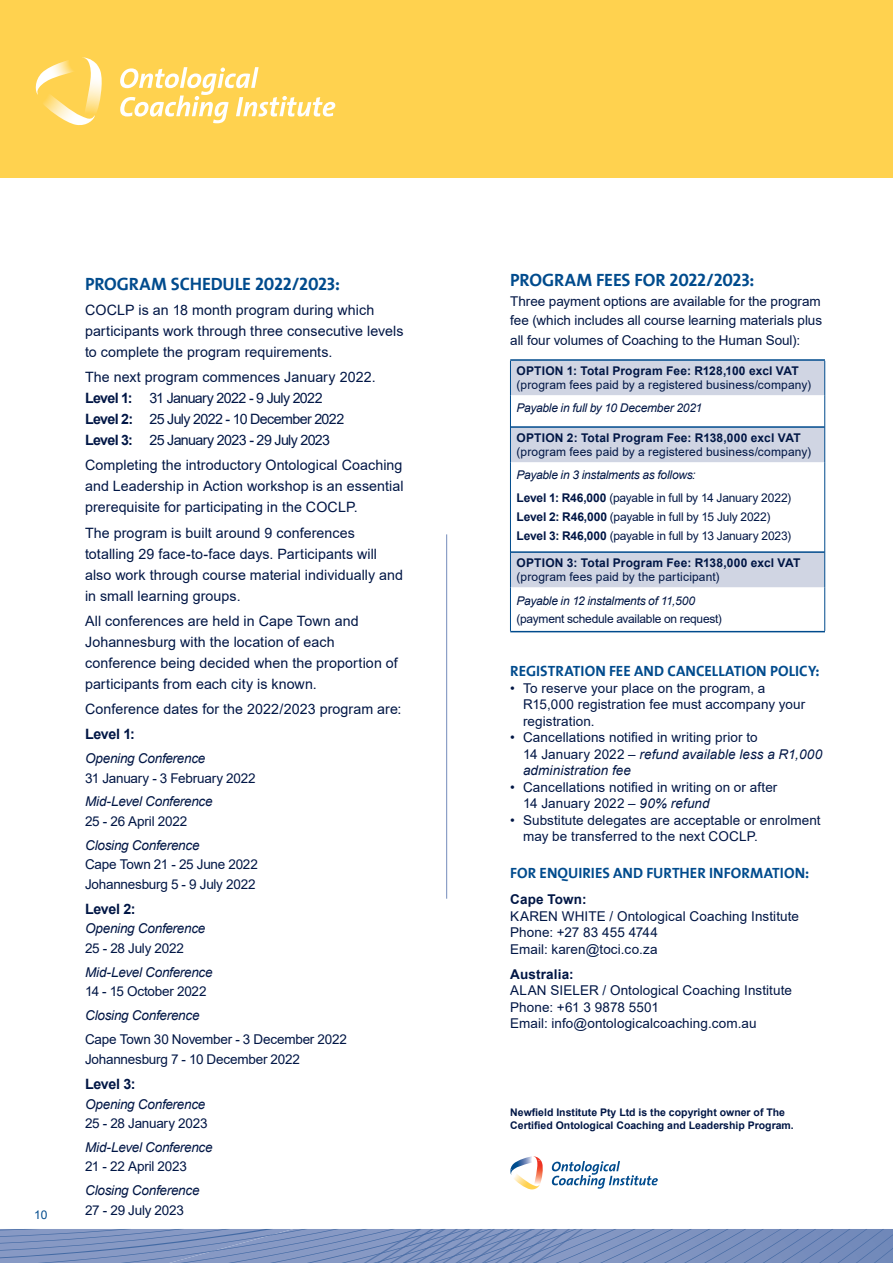
<style>
.page{position:relative;width:893px;height:1263px;background:#fff}
.page>*{position:absolute;margin:0;border:0;box-sizing:border-box;transform-origin:0 0}
.t1{font:700 18px "The Sans";letter-spacing:-.01em;color:#004b8d}
.t2{font:15px "The Sans 7 Bold Plain";color:#004b8d}
.t3{font:14.25px/21px "Arial";letter-spacing:.005em;color:#001645}
.t4{font:14.25px/21px "Arial";letter-spacing:-.04em;color:#001645}
.t5{font:700 14.25px "Arial";letter-spacing:-.025em;color:#001645}
.t6{font:13.5px/16.5px "Arial";letter-spacing:.005em;color:#001645}
.t7{font:italic 13.5px "Arial";letter-spacing:-.02em;color:#001645}
.t8{font:13.5px/20.2px "Arial";letter-spacing:-.015em;color:#001645}
.t9{font:13.5px/19.5px "Arial";letter-spacing:-.02em;color:#001645}
.t10{font:700 13.5px "Arial";letter-spacing:.015em;color:#001645}
.t11{font:italic 12px/23px "Arial";letter-spacing:-.02em;color:#001645}
.t12{font:12px "Arial";letter-spacing:.01em;color:#001645}
.t13{font:700 12px "Arial";letter-spacing:.015em;color:#001645}
.t14{font:12px/18.6px "Arial";letter-spacing:-.015em;color:#001645}
.t15{font:12px "Arial";letter-spacing:-.02em;color:#001645}
.t16{font:12px "Arial";color:#004b8d}
.t17{font:700 10.5px/13.5px "Arial";color:#001645}
.s1{font-weight:700}
.s2{font-weight:700;font-style:normal}
.s3{font-style:normal}
.s4{font-style:italic}
</style>
<div class="page">
<svg style="left:0;top:1229px;width:893px;height:34px;background:#7b91be"></svg>
<div style="left:0;top:0;width:893px;height:178px;background:#ffd24f"></div>
<svg style="left:511px;top:361px;width:313px;height:226px"></svg>
<hr style="left:510px;top:361px;width:1px;height:34px;background:#004b8d">
<hr style="left:824px;top:361px;width:1px;height:34px;background:#004b8d">
<hr style="left:510px;top:395px;width:1px;height:32px;background:#004b8d">
<hr style="left:824px;top:395px;width:1px;height:32px;background:#004b8d">
<hr style="left:510px;top:427px;width:1px;height:35px;background:#004b8d">
<hr style="left:824px;top:427px;width:1px;height:35px;background:#004b8d">
<hr style="left:510px;top:462px;width:1px;height:90px;background:#004b8d">
<hr style="left:824px;top:462px;width:1px;height:90px;background:#004b8d">
<hr style="left:510px;top:552px;width:1px;height:35px;background:#004b8d">
<hr style="left:824px;top:552px;width:1px;height:35px;background:#004b8d">
<hr style="left:510px;top:587px;width:1px;height:44px;background:#004b8d">
<hr style="left:824px;top:587px;width:1px;height:44px;background:#004b8d">
<hr style="left:511px;top:426px;width:314px;height:2px;background:#004b8d">
<hr style="left:511px;top:551px;width:314px;height:2px;background:#004b8d">
<hr style="left:510px;top:359px;width:315px;height:2px;background:#004b8d">
<hr style="left:510px;top:631px;width:315px;height:1px;background:#004b8d">
<hr style="left:446px;top:534px;width:1px;height:365px;background:#758cbb">
<svg style="left:120px;top:67px;width:215px;height:56px"></svg>
<svg style="left:35px;top:57px;width:67px;height:69px"></svg>
<svg style="left:510px;top:1156px;width:33px;height:33px"></svg>
<svg style="left:552px;top:1161px;width:106px;height:28px"></svg>
<p class="t16" style="left:34px;top:1206px;width:15px">10</p>
<h1 class="t1" style="left:85px;top:268px;width:257px">PROGRAM SCHEDULE 2022/2023:</h1>
<p class="t3" style="left:85px;top:299px;width:320px">COCLP is an 18 month program during which participants work through three consecutive levels to complete the program requirements.</p>
<p class="t4" style="left:85px;top:366px;width:292px">The next program commences January 2022.<br><span class="s1">Level 1:</span> 31 January 2022 - 9 July 2022<br><span class="s1">Level 2:</span> 25 July 2022 - 10 December 2022<br><span class="s1">Level 3:</span> 25 January 2023 - 29 July 2023</p>
<p class="t3" style="left:85px;top:455px;width:320px;text-align:justify">Completing the introductory Ontological Coaching and Leadership in Action workshop is an essential prerequisite for participating in the COCLP.</p>
<p class="t3" style="left:85px;top:522px;width:320px">The program is built around 9 conferences totalling 29 face-to-face days. Participants will also work through course material individually and in small learning groups.</p>
<p class="t3" style="left:85px;top:610px;width:314px">All conferences are held in Cape Town and Johannesburg with the location of each conference being decided when the proportion of participants from each city is known.</p>
<p class="t3" style="left:85px;top:698px;width:318px">Conference dates for the 2022/2023 program are:</p>
<p class="t5" style="left:85px;top:724px;width:51px">Level 1:</p>
<p class="t7" style="left:85px;top:750px;width:122px">Opening Conference</p>
<p class="t9" style="left:85px;top:768px;width:172px">31 January - 3 February 2022</p>
<p class="t7" style="left:85px;top:793px;width:129px">Mid-Level Conference</p>
<p class="t8" style="left:85px;top:811px;width:104px">25 - 26 April 2022</p>
<p class="t7" style="left:85px;top:836px;width:116px">Closing Conference</p>
<p class="t9" style="left:85px;top:854px;width:174px">Cape Town 21 - 25 June 2022<br>Johannesburg 5 - 9 July 2022</p>
<p class="t5" style="left:85px;top:899px;width:52px">Level 2:</p>
<p class="t7" style="left:85px;top:920px;width:122px">Opening Conference</p>
<p class="t9" style="left:85px;top:938px;width:100px">25 - 28 July 2022</p>
<p class="t7" style="left:85px;top:963px;width:129px">Mid-Level Conference</p>
<p class="t8" style="left:85px;top:981px;width:123px">14 - 15 October 2022</p>
<p class="t7" style="left:85px;top:1006px;width:116px">Closing Conference</p>
<p class="t8" style="left:85px;top:1029px;width:263px">Cape Town 30 November - 3 December 2022<br>Johannesburg 7 - 10 December 2022</p>
<p class="t5" style="left:85px;top:1074px;width:52px">Level 3:</p>
<p class="t7" style="left:85px;top:1095px;width:122px">Opening Conference</p>
<p class="t9" style="left:85px;top:1113px;width:124px">25 - 28 January 2023</p>
<p class="t7" style="left:85px;top:1138px;width:129px">Mid-Level Conference</p>
<p class="t8" style="left:85px;top:1156px;width:103px">21 - 22 April 2023</p>
<p class="t7" style="left:85px;top:1182px;width:116px">Closing Conference</p>
<p class="t8" style="left:85px;top:1200px;width:100px">27 - 29 July 2023</p>
<h1 class="t1" style="left:510px;top:265px;width:246px">PROGRAM FEES FOR 2022/2023:</h1>
<p class="t6" style="left:510px;top:291px;width:313px;line-height:19.5px;text-align:justify">Three payment options are available for the program fee (which includes all course learning materials plus all four volumes of Coaching to the Human Soul):</p>
<p class="t13" style="left:516px;top:362px;width:284px">OPTION 1: Total Program Fee: R128,100 excl VAT</p>
<p class="t12" style="left:516px;top:377px;width:296px">(program fees paid by a registered business/company)</p>
<p class="t11" style="left:516px;top:397px;width:187px">Payable in full by 10 December 2021</p>
<p class="t13" style="left:516px;top:429px;width:286px">OPTION 2: Total Program Fee: R138,000 excl VAT</p>
<p class="t12" style="left:516px;top:444px;width:296px">(program fees paid by a registered business/company)</p>
<p class="t11" style="left:516px;top:464px;width:276px">Payable in 3 instalments as follows:<br><span class="s2">Level 1: R46,000</span> <span class="s3">(payable in full by 14 January 2022)</span></p>
<p class="t14" style="left:516px;top:507px;width:276px"><span class="s1">Level 2: R46,000</span> (payable in full by 15 July 2022)<br><span class="s1">Level 3: R46,000</span> (payable in full by 13 January 2023)</p>
<p class="t13" style="left:516px;top:554px;width:286px">OPTION 3: Total Program Fee: R138,000 excl VAT</p>
<p class="t12" style="left:516px;top:569px;width:204px">(program fees paid by the participant)</p>
<p class="t11" style="left:516px;top:589px;width:180px">Payable in 12 instalments of 11,500</p>
<p class="t15" style="left:516px;top:611px;width:207px">(payment schedule available on request)</p>
<p class="t2" style="left:510px;top:659px;width:311px">REGISTRATION FEE AND CANCELLATION POLICY:</p>
<p class="t6" style="left:523px;top:680px;width:284px;text-indent:-13px">• To reserve your place on the program, a<br>R15,000 registration fee must accompany your registration.</p>
<p class="t6" style="left:523px;top:729px;width:301px;text-indent:-13px">• Cancellations notified in writing prior to<br>14 January 2022 – <span class="s4">refund available less a R1,000 administration fee</span></p>
<p class="t6" style="left:523px;top:779px;width:256px;text-indent:-13px">• Cancellations notified in writing on or after<br>14 January 2022 – <span class="s4">90% refund</span></p>
<p class="t6" style="left:523px;top:812px;width:299px;text-indent:-13px">• Substitute delegates are acceptable or enrolment may be transferred to the next COCLP.</p>
<p class="t2" style="left:510px;top:860px;width:300px">FOR ENQUIRIES AND FURTHER INFORMATION:</p>
<p class="t10" style="left:510px;top:890px;width:78px">Cape Town:</p>
<p class="t6" style="left:510px;top:908px;width:290px">KAREN WHITE / Ontological Coaching Institute<br>Phone: +27 83 455 4744<br>Email: karen@toci.co.za</p>
<p class="t10" style="left:510px;top:965px;width:65px">Australia:</p>
<p class="t6" style="left:510px;top:982px;width:283px">ALAN SIELER / Ontological Coaching Institute<br>Phone: +61 3 9878 5501<br>Email: info@ontologicalcoaching.com.au</p>
<p class="t17" style="left:510px;top:1105px;width:285px">Newfield Institute Pty Ltd is the copyright owner of The<br>Certified Ontological Coaching and Leadership Program.</p>
</div>
